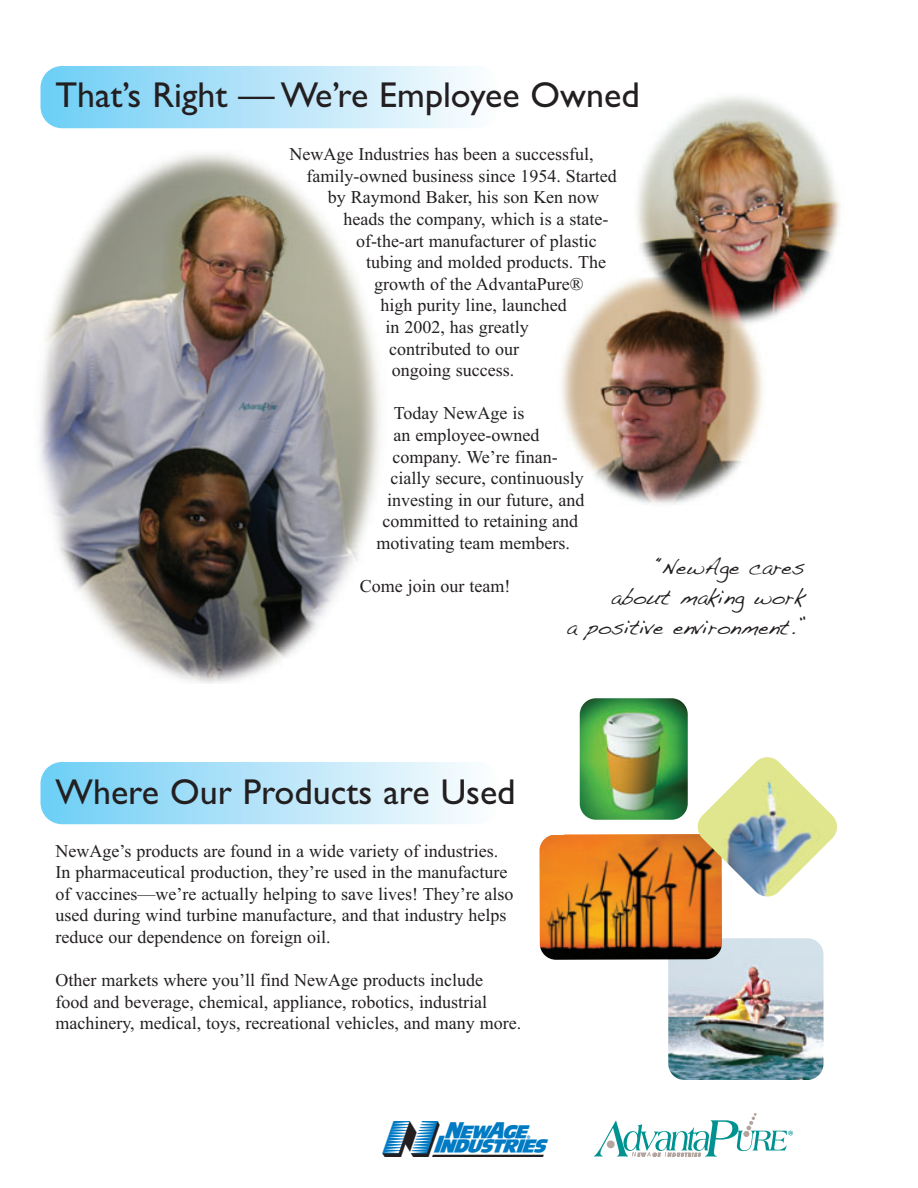
<style>
.page{position:relative;width:918px;height:1188px;background:#fff}
.page>*{position:absolute;margin:0;border:0;box-sizing:border-box;transform-origin:0 0}
.t1{font:36px "Gill Sans";color:#231f20}
.t2{font:36px "New Age Industries Logos";color:#007bc3}
.t3{font:21px/30px "Handwriting Dakota";color:#231f20;text-align:right}
.t4{font:18px/21.6px "Times New Roman";color:#231f20}
.s1{color:#231f20}
</style>
<div class="page">
<img style="left:561px;top:96px;width:280px;height:409px">
<img style="left:39px;top:153px;width:342px;height:531px">
<svg style="left:40px;top:762px;width:431px;height:62px"></svg>
<img style="left:668px;top:938px;width:156px;height:142px;border-radius:16px">
<img style="left:580px;top:698px;width:108px;height:122px;border-radius:16px">
<svg style="left:594px;top:1113px;width:199px;height:44px"></svg>
<svg style="left:40px;top:66px;width:431px;height:62px"></svg>
<img style="left:539px;top:834px;width:183px;height:126px">
<img style="left:696px;top:757px;width:141px;height:141px">
<h1 class="t1" style="left:56px;top:83px;width:586px">That’s Right — We’re Employee Owned</h1>
<p class="t4" style="left:290px;top:145px;width:306px">NewAge Industries has been a successful,</p>
<p class="t4" style="left:307px;top:167px;width:312px">family-owned business since 1954. Started</p>
<p class="t4" style="left:328px;top:188px;width:273px">by Raymond Baker, his son Ken now</p>
<p class="t4" style="left:344px;top:210px;width:266px">heads the company, which is a state-</p>
<p class="t4" style="left:356px;top:232px;width:242px">of-the-art manufacturer of plastic</p>
<p class="t4" style="left:366px;top:253px;width:241px">tubing and molded products. The</p>
<p class="t4" style="left:374px;top:275px;width:211px">growth of the AdvantaPure®</p>
<p class="t4" style="left:381px;top:296px;width:188px">high purity line, launched</p>
<p class="t4" style="left:385px;top:318px;width:145px">in 2002, has greatly</p>
<p class="t4" style="left:389px;top:340px;width:131px">contributed to our</p>
<p class="t4" style="left:392px;top:361px;width:124px">ongoing success.</p>
<p class="t4" style="left:394px;top:404px;width:132px">Today NewAge is</p>
<p class="t4" style="left:393px;top:426px;width:147px">an employee-owned</p>
<p class="t4" style="left:392px;top:448px;width:167px">company. We’re finan-</p>
<p class="t4" style="left:390px;top:469px;width:195px">cially secure, continuously</p>
<p class="t4" style="left:387px;top:491px;width:199px">investing in our future, and</p>
<p class="t4" style="left:382px;top:512px;width:197px">committed to retaining and</p>
<p class="t4" style="left:376px;top:534px;width:195px">motivating team members.</p>
<p class="t4" style="left:360px;top:577px;width:152px">Come join our team!</p>
<p class="t3" style="left:567px;top:556px;width:240px">“NewAge cares<br>about making work<br>a positive environment.”</p>
<h1 class="t1" style="left:56px;top:780px;width:462px">Where Our Products are Used</h1>
<p class="t4" style="left:56px;top:841px;width:460px">NewAge’s products are found in a wide variety of industries.<br>In pharmaceutical production, they’re used in the manufacture of vaccines—we’re actually helping to save lives! They’re also used during wind turbine manufacture, and that industry helps reduce our dependence on foreign oil.</p>
<p class="t4" style="left:56px;top:971px;width:467px">Other markets where you’ll find NewAge products include<br>food and beverage, chemical, appliance, robotics, industrial machinery, medical, toys, recreational vehicles, and many more.</p>
<h1 class="t2" style="left:383px;top:1123px;width:201px">1<span class="s1">2</span>3<span class="s1">c</span></h1>
</div>
